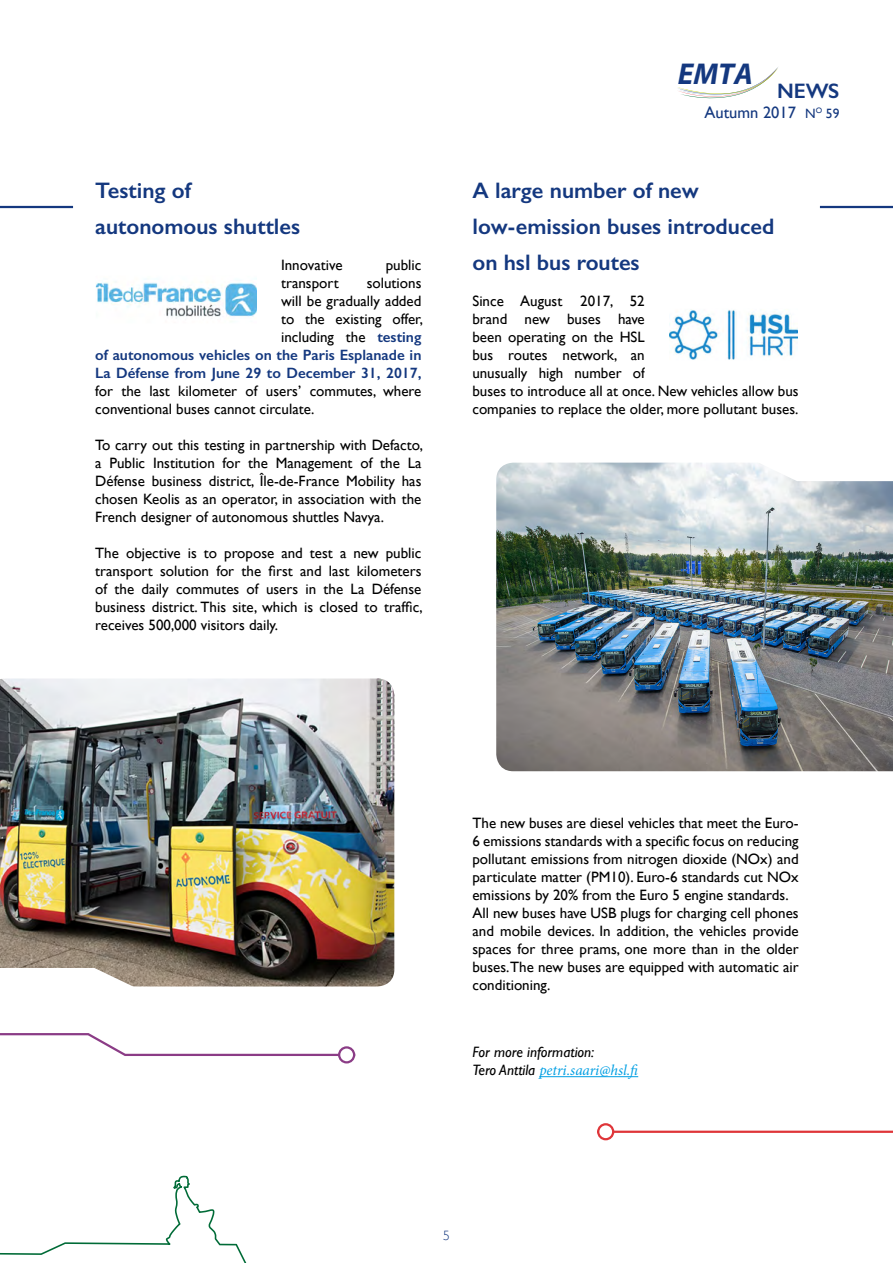
<style>
.page{position:relative;width:893px;height:1263px;background:#fff}
.page>*{position:absolute;margin:0;border:0;box-sizing:border-box;transform-origin:0 0}
.t1{font:italic 700 30.15px "Myriad Pro";color:#14387f}
.t2{font:600 22.5px/36px "Gill Sans";color:#14387f}
.t3{font:600 21px "Gill Sans";color:#14387f}
.t4{font:16.5px "Gill Sans";color:#14387f}
.t5{font:15px/18px "Gill Sans";color:#000}
.t6{font:600 15px/18px "Gill Sans";color:#14387f;text-align:right}
.t7{font:italic 15px "Minion Pro";letter-spacing:-.005em;color:#009fe3}
.t8{font:italic 15px "Gill Sans";color:#000}
.t9{font:300 13.5px "Gill Sans";color:#14387f}
.s1{font-weight:400;color:#000}
.s2{font-size:13.5px}
.s3{font-family:"Gill Sans";color:#000}
</style>
<div class="page">
<svg style="left:0;top:1033px;width:356px;height:24px"></svg>
<svg style="left:95px;top:278px;width:162px;height:40px"></svg>
<svg style="left:669px;top:309px;width:129px;height:51px"></svg>
<img style="left:0;top:678px;width:394px;height:308px">
<hr style="left:597px;top:1130px;width:296px;height:3px;background:#df3539">
<div style="left:598px;top:1124px;width:15px;height:15px;background:#fff;border-radius:50%"></div>
<div style="left:597px;top:1123px;width:17px;height:17px;border:2px solid #df3539;border-radius:50%"></div>
<svg style="left:339px;top:1047px;width:15px;height:15px"></svg>
<div style="left:338px;top:1046px;width:17px;height:17px;border:2px solid #8b3c86;border-radius:50%"></div>
<img style="left:496px;top:463px;width:397px;height:308px">
<svg style="left:0;top:968px;width:135px;height:19px"></svg>
<svg style="left:757px;top:463px;width:136px;height:18px"></svg>
<hr style="left:539px;top:1076px;width:99px;height:1px;background:#009fe3">
<svg style="left:677px;top:67px;width:101px;height:31px"></svg>
<hr style="left:0;top:206px;width:73px;height:2px;background:#14387f">
<hr style="left:820px;top:206px;width:73px;height:2px;background:#14387f">
<svg style="left:0;top:1176px;width:247px;height:87px"></svg>
<h2 class="t2" style="left:95px;top:172px;width:206px">Testing of autonomous shuttles</h2>
<p class="t5" style="left:281px;top:256px;width:63px">Innovative</p>
<p class="t5" style="left:386px;top:256px;width:37px">public</p>
<p class="t5" style="left:281px;top:274px;width:59px">transport</p>
<p class="t6" style="left:95px;top:274px;width:329px"><span class="s1">solutions<br>will be gradually added<br>to the existing offer,<br>including the</span> testing<br>of autonomous vehicles on the Paris Esplanade in<br>La Défense from June 29 to December 31, 2017,</p>
<p class="t5" style="left:95px;top:382px;width:328px">for the last kilometer of users’ commutes, where conventional buses cannot circulate.</p>
<p class="t5" style="left:95px;top:436px;width:329px;text-align:justify">To carry out this testing in partnership with Defacto, a Public Institution for the Management of the La Défense business district, Île-de-France Mobility has chosen Keolis as an operator, in association with the French designer of autonomous shuttles Navya.</p>
<p class="t5" style="left:95px;top:544px;width:329px;text-align:justify">The objective is to propose and test a new public transport solution for the first and last kilometers of the daily commutes of users in the La Défense business district. This site, which is closed to traffic, receives 500,000 visitors daily.</p>
<h1 class="t1" style="left:678px;top:54px;width:77px">EMTA</h1>
<h3 class="t3" style="left:777px;top:78px;width:64px">NEWS</h3>
<p class="t4" style="left:704px;top:103px;width:136px">Autumn 2017 <span class="s2">N</span><sup>O</sup> <span class="s2">59</span></p>
<h2 class="t2" style="left:472px;top:172px;width:303px">A large number of new low-emission buses introduced on hsl bus routes</h2>
<p class="t5" style="left:472px;top:292px;width:328px">Since August 2017, 52<br>brand new buses have<br>been operating on the HSL<br>bus routes network, an<br>unusually high number of<br>buses to introduce all at once. New vehicles allow bus companies to replace the older, more pollutant buses.</p>
<p class="t5" style="left:472px;top:814px;width:328px">The new buses are diesel vehicles that meet the Euro-6 emissions standards with a specific focus on reducing pollutant emissions from nitrogen dioxide (NOx) and particulate matter (PM10). Euro-6 standards cut NOx emissions by 20% from the Euro 5 engine standards.<br>All new buses have USB plugs for charging cell phones and mobile devices. In addition, the vehicles provide spaces for three prams, one more than in the older buses.The new buses are equipped with automatic air conditioning.</p>
<p class="t8" style="left:472px;top:1043px;width:123px">For more information:</p>
<p class="t7" style="left:472px;top:1060px;width:169px"><span class="s3">Tero Anttila</span> petri.saari@hsl.fi</p>
<p class="t9" style="left:443px;top:1225px;width:8px">5</p>
</div>
